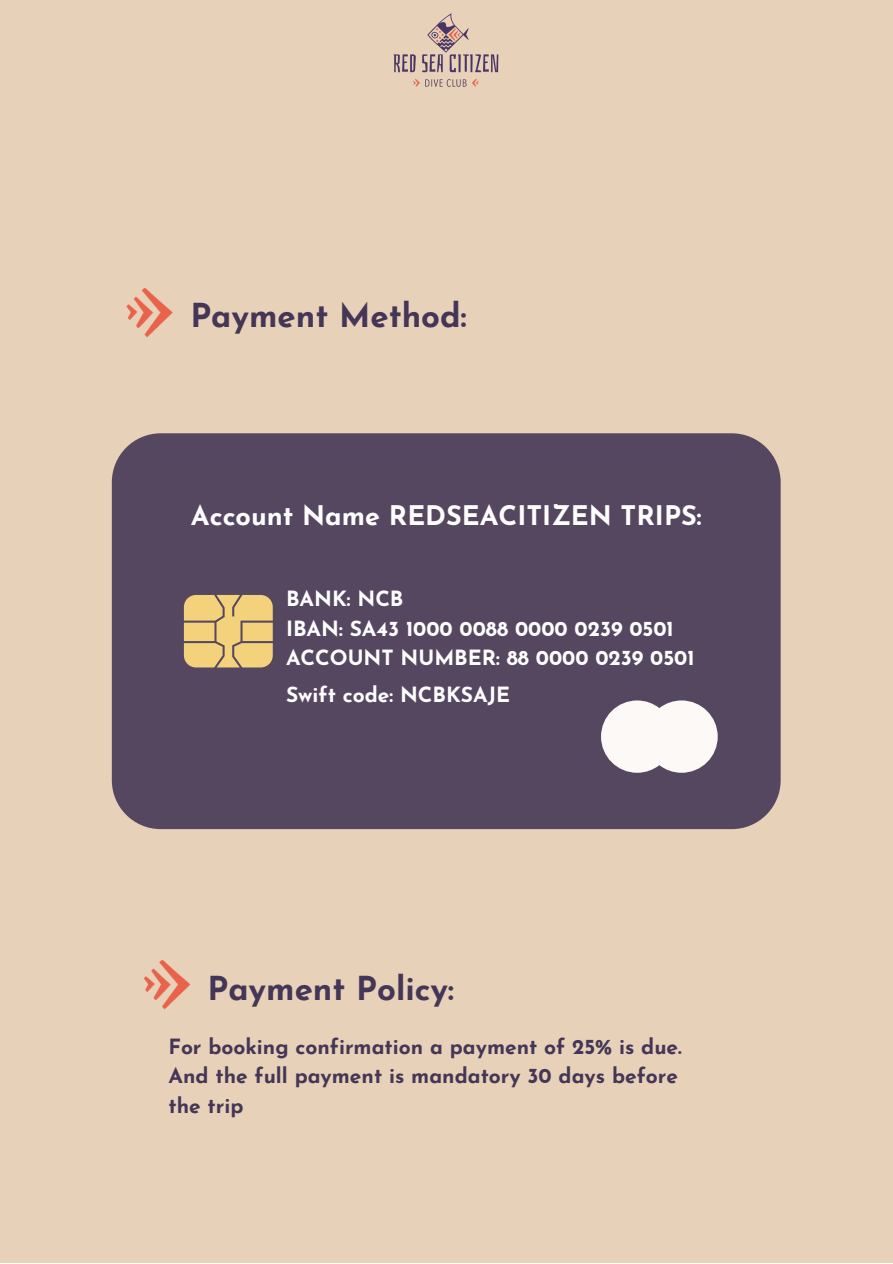
<style>
.page{position:relative;width:893px;height:1264px;background:#fff}
.page>*{position:absolute;margin:0;border:0;box-sizing:border-box;transform-origin:0 0}
.t1{font:700 33px "Josefin Sans";color:#443656}
.t2{font:700 27px "Josefin Sans";color:#fff}
.t3{font:700 21px/29.2px "Josefin Sans";color:#443656}
.t4{font:700 21px/29.2px "Josefin Sans";color:#fff}
</style>
<div class="page">
<div style="left:0;top:0;width:892px;height:1262px;background:#e7d2b9"></div>
<div style="left:112px;top:433px;width:668px;height:396px;background:#564761;border-radius:49px"></div>
<svg style="left:184px;top:595px;width:89px;height:72px;background:#e2c278"></svg>
<svg style="left:601px;top:700px;width:116px;height:72px;background:#e2dddf"></svg>
<img style="left:126px;top:288px;width:47px;height:50px">
<img style="left:144px;top:959px;width:47px;height:51px">
<img style="left:393px;top:13px;width:106px;height:74px">
<h1 class="t1" style="left:190px;top:303px;width:278px">Payment Method:</h1>
<p class="t2" style="left:191px;top:505px;width:512px">Account Name REDSEACITIZEN TRIPS:</p>
<p class="t4" style="left:286px;top:586px;width:410px">BANK: NCB<br>IBAN: SA43 1000 0088 0000 0239 0501<br>ACCOUNT NUMBER: 88 0000 0239 0501</p>
<p class="t4" style="left:286px;top:682px;width:226px">Swift code: NCBKSAJE</p>
<h1 class="t1" style="left:207px;top:974px;width:248px">Payment Policy:</h1>
<p class="t3" style="left:168px;top:1034px;width:515px">For booking confirmation a payment of 25% is due.<br>And the full payment is mandatory 30 days before the trip</p>
</div>
